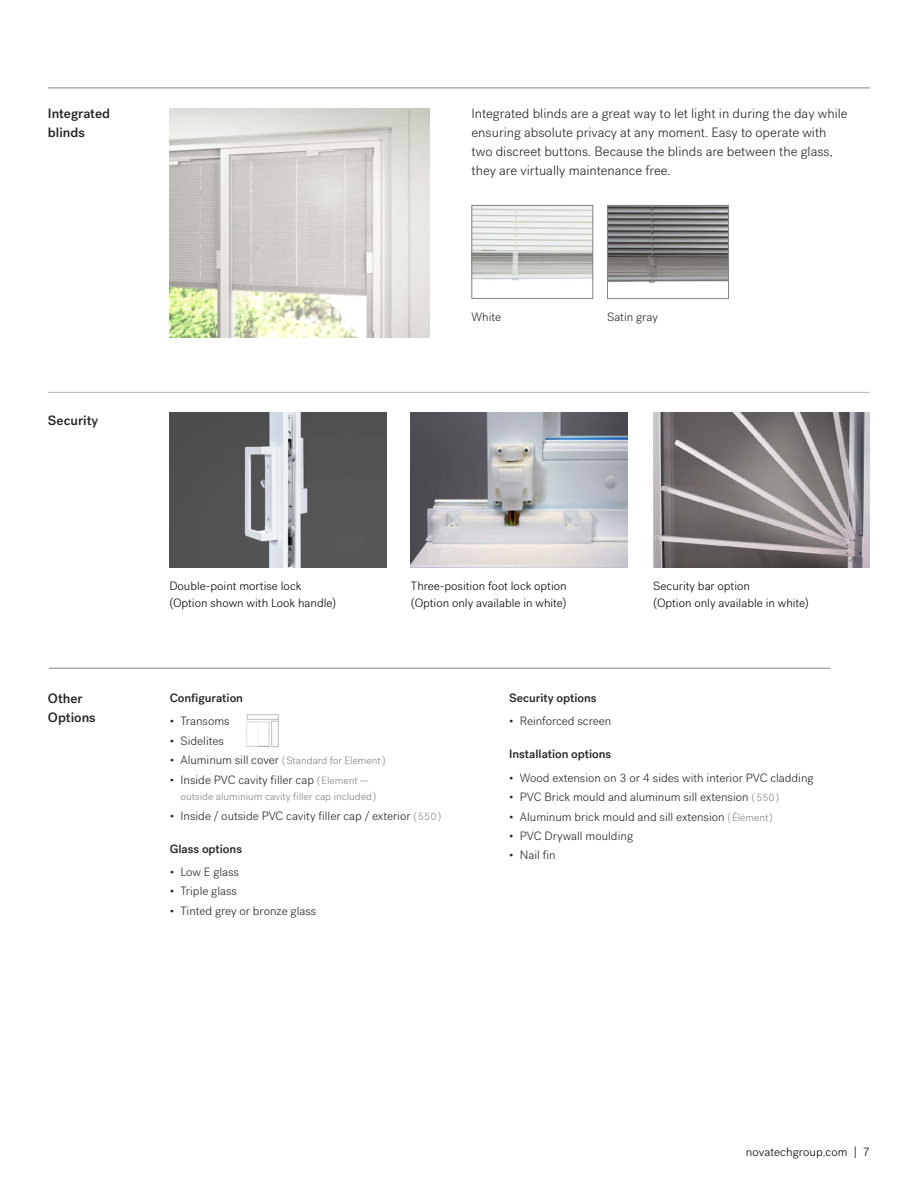
<style>
.page{position:relative;width:918px;height:1188px;background:#fff}
.page>*{position:absolute;margin:0;border:0;box-sizing:border-box;transform-origin:0 0}
.t1{font:300 13.5px/18.8px "Post Grotesk";color:#222223}
.t2{font:500 13.5px/18.8px "Post Grotesk";color:#222223}
.t3{font:300 12px "Post Grotesk";color:#222223}
.t4{font:300 12px/16.5px "Post Grotesk";color:#000}
.t5{font:500 12px "Post Grotesk";color:#222223}
.t6{font:300 10.5px "Post Grotesk";color:#808285}
.s1{font-size:12px;color:#222223}
.s2{font-size:10.5px;color:#808285}
</style>
<div class="page">
<hr style="left:48px;top:392px;width:822px;height:1px;background:#bcbec0">
<img style="left:169px;top:412px;width:217px;height:156px">
<img style="left:411px;top:412px;width:217px;height:156px">
<img style="left:653px;top:412px;width:217px;height:156px">
<hr style="left:48px;top:88px;width:822px;height:1px;background:#808285">
<img style="left:169px;top:108px;width:260px;height:229px">
<img style="left:473px;top:207px;width:118px;height:74px">
<div style="left:471px;top:205px;width:122px;height:94px;border:1px solid #808285"></div>
<img style="left:609px;top:207px;width:118px;height:76px">
<div style="left:607px;top:205px;width:122px;height:94px;border:1px solid #808285"></div>
<hr style="left:49px;top:668px;width:781px;height:1px;background:#808285">
<img style="left:247px;top:721px;width:23px;height:26px">
<div style="left:271px;top:721px;width:8px;height:26px;border:1px solid #bcbec0"></div>
<div style="left:247px;top:714px;width:32px;height:6px;border:1px solid #bcbec0"></div>
<p class="t2" style="left:48px;top:104px;width:64px">Integrated blinds</p>
<p class="t2" style="left:48px;top:411px;width:52px">Security</p>
<p class="t1" style="left:471px;top:104px;width:378px">Integrated blinds are a great way to let light in during the day while ensuring absolute privacy at any moment. Easy to operate with two discreet buttons. Because the blinds are between the glass, they are virtually maintenance free.</p>
<p class="t3" style="left:471px;top:310px;width:31px">White</p>
<p class="t3" style="left:607px;top:310px;width:52px">Satin gray</p>
<p class="t2" style="left:48px;top:689px;width:49px">Other<br>Options</p>
<p class="t4" style="left:169px;top:578px;width:168px">Double-point mortise lock (Option shown with Look handle)</p>
<p class="t4" style="left:411px;top:578px;width:157px">Three-position foot lock option (Option only available in white)</p>
<p class="t4" style="left:653px;top:578px;width:157px">Security bar option<br>(Option only available in white)</p>
<p class="t5" style="left:170px;top:691px;width:75px">Configuration</p>
<p class="t3" style="left:170px;top:714px;width:62px">• Transoms</p>
<p class="t3" style="left:170px;top:734px;width:56px">• Sidelites</p>
<p class="t6" style="left:170px;top:755px;width:217px"><span class="s1">• Aluminum sill cover</span> (Standard for Element )</p>
<p class="t3" style="left:170px;top:773px;width:200px">• Inside PVC cavity filler cap <span class="s2">(Element —</span></p>
<p class="t6" style="left:180px;top:791px;width:198px">outside aluminium cavity filler cap included)</p>
<p class="t3" style="left:170px;top:809px;width:273px">• Inside / outside PVC cavity filler cap / exterior <span class="s2">(550)</span></p>
<p class="t5" style="left:170px;top:841px;width:74px">Glass options</p>
<p class="t3" style="left:170px;top:865px;width:71px">• Low E glass</p>
<p class="t3" style="left:170px;top:884px;width:69px">• Triple glass</p>
<p class="t3" style="left:170px;top:904px;width:148px">• Tinted grey or bronze glass</p>
<p class="t5" style="left:509px;top:691px;width:89px">Security options</p>
<p class="t3" style="left:509px;top:714px;width:104px">• Reinforced screen</p>
<p class="t5" style="left:509px;top:747px;width:104px">Installation options</p>
<p class="t3" style="left:509px;top:771px;width:306px">• Wood extension on 3 or 4 sides with interior PVC cladding</p>
<p class="t3" style="left:509px;top:790px;width:272px">• PVC Brick mould and aluminum sill extension <span class="s2">(550)</span></p>
<p class="t3" style="left:509px;top:810px;width:265px">• Aluminum brick mould and sill extension <span class="s2">(Élément)</span></p>
<p class="t3" style="left:509px;top:829px;width:125px">• PVC Drywall moulding</p>
<p class="t3" style="left:509px;top:849px;width:48px">• Nail fin</p>
<p class="t4" style="left:746px;top:1144px;width:126px">novatechgroup.com | 7</p>
</div>
